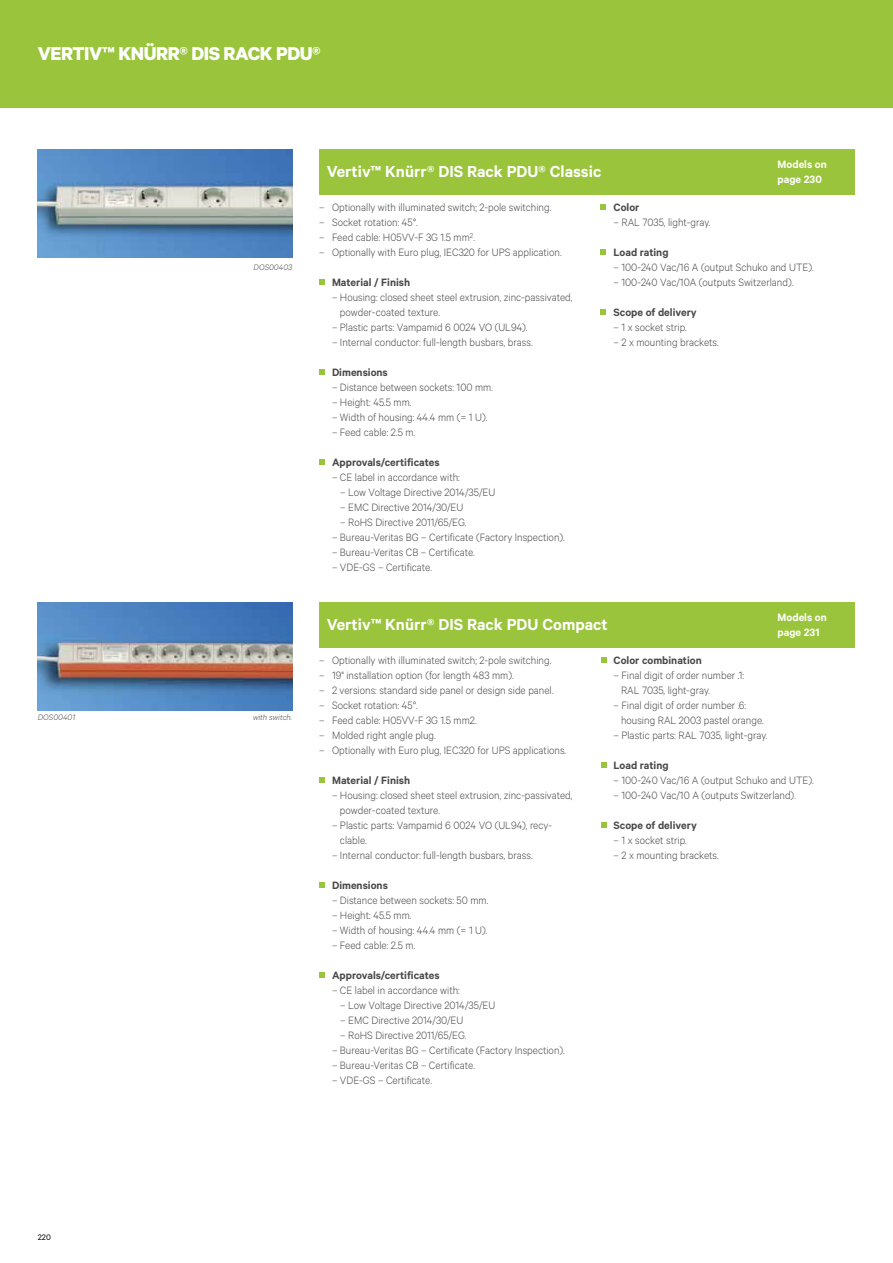
<style>
.page{position:relative;width:893px;height:1263px;background:#fff}
.page>*{position:absolute;margin:0;border:0;box-sizing:border-box;transform-origin:0 0}
.t1{font:700 21px "Calibre";letter-spacing:-.02em;color:#fff}
.t2{font:600 18px "Calibre";color:#fff}
.t3{font:300 12px/15px "Calibre";color:#494948;scale:.95 1}
.t4{font:600 12px "Calibre";color:#494948}
.t5{font:600 12px/15px "Calibre";color:#fff}
.t6{font:italic 300 9px "Calibre";color:#494948}
.t7{font:9px "Calibre";color:#000}
.s1{font-weight:600}
</style>
<div class="page">
<div style="left:0;top:0;width:893px;height:108px;background:#99c43b"></div>
<div style="left:319px;top:149px;width:536px;height:45px;background:#99c43b"></div>
<svg style="left:319px;top:279px;width:6px;height:6px"></svg>
<svg style="left:319px;top:369px;width:6px;height:6px"></svg>
<svg style="left:319px;top:459px;width:6px;height:6px"></svg>
<svg style="left:601px;top:204px;width:5px;height:6px"></svg>
<svg style="left:601px;top:249px;width:5px;height:6px"></svg>
<svg style="left:601px;top:309px;width:5px;height:6px"></svg>
<img style="left:38px;top:149px;width:254px;height:108px">
<img style="left:38px;top:602px;width:254px;height:108px">
<svg style="left:319px;top:777px;width:6px;height:6px"></svg>
<svg style="left:319px;top:882px;width:6px;height:6px"></svg>
<svg style="left:319px;top:972px;width:6px;height:6px"></svg>
<svg style="left:601px;top:657px;width:5px;height:6px"></svg>
<svg style="left:601px;top:762px;width:5px;height:6px"></svg>
<svg style="left:601px;top:822px;width:5px;height:6px"></svg>
<div style="left:319px;top:602px;width:536px;height:45px;background:#99c43b"></div>
<h1 class="t1" style="left:38px;top:41px;width:284px">VERTIV™ KNÜRR<span class="s1">®</span> DIS RACK PDU®</h1>
<p class="t6" style="left:254px;top:262px;width:40px">DOS00403</p>
<h2 class="t2" style="left:327px;top:161px;width:276px">Vertiv™ Knürr® DIS Rack PDU® Classic</h2>
<p class="t3" style="left:319px;top:199px;width:246px">– Optionally with illuminated switch; 2-pole switching.</p>
<p class="t3" style="left:319px;top:214px;width:105px">– Socket rotation: 45°.</p>
<p class="t3" style="left:319px;top:229px;width:165px">– Feed cable: H05VV-F 3G 1.5 mm<sup>2</sup>.</p>
<p class="t3" style="left:319px;top:244px;width:257px">– Optionally with Euro plug, IEC320 for UPS application.</p>
<p class="t4" style="left:332px;top:275px;width:80px">Material / Finish</p>
<p class="t3" style="left:340px;top:289px;width:246px;text-indent:-8px">– Housing: closed sheet steel extrusion, zinc-passivated, powder-coated texture.</p>
<p class="t3" style="left:332px;top:319px;width:207px">– Plastic parts: Vampamid 6 0024 VO (UL94).</p>
<p class="t3" style="left:332px;top:334px;width:213px">– Internal conductor: full-length busbars, brass.</p>
<p class="t4" style="left:332px;top:365px;width:57px">Dimensions</p>
<p class="t3" style="left:332px;top:379px;width:171px">– Distance between sockets: 100 mm.</p>
<p class="t3" style="left:332px;top:394px;width:85px">– Height: 45.5 mm.</p>
<p class="t3" style="left:332px;top:409px;width:165px">– Width of housing: 44.4 mm (= 1 U).</p>
<p class="t3" style="left:332px;top:424px;width:89px">– Feed cable: 2.5 m.</p>
<p class="t4" style="left:332px;top:455px;width:109px">Approvals/certificates</p>
<p class="t3" style="left:332px;top:469px;width:136px">– CE label in accordance with:</p>
<p class="t3" style="left:340px;top:484px;width:165px">– Low Voltage Directive 2014/35/EU</p>
<p class="t3" style="left:340px;top:499px;width:131px">– EMC Directive 2014/30/EU</p>
<p class="t3" style="left:340px;top:514px;width:134px">– RoHS Directive 2011/65/EG.</p>
<p class="t3" style="left:332px;top:529px;width:247px">– Bureau-Veritas BG – Certificate (Factory Inspection).</p>
<p class="t3" style="left:332px;top:544px;width:152px">– Bureau-Veritas CB – Certificate.</p>
<p class="t3" style="left:332px;top:559px;width:107px">– VDE-GS – Certificate.</p>
<p class="t5" style="left:778px;top:156px;width:51px">Models on page 230</p>
<p class="t4" style="left:613px;top:200px;width:27px">Color</p>
<p class="t3" style="left:613px;top:214px;width:104px">– RAL 7035, light-gray.</p>
<p class="t4" style="left:613px;top:245px;width:57px">Load rating</p>
<p class="t3" style="left:613px;top:259px;width:212px">– 100-240 Vac/16 A (output Schuko and UTE).</p>
<p class="t3" style="left:613px;top:274px;width:191px">– 100-240 Vac/10A (outputs Switzerland).</p>
<p class="t4" style="left:613px;top:305px;width:85px">Scope of delivery</p>
<p class="t3" style="left:613px;top:319px;width:79px">– 1 x socket strip.</p>
<p class="t3" style="left:613px;top:334px;width:112px">– 2 x mounting brackets.</p>
<p class="t6" style="left:38px;top:712px;width:39px">DOS00401</p>
<p class="t6" style="left:253px;top:712px;width:41px">with switch.</p>
<h2 class="t2" style="left:327px;top:614px;width:282px">Vertiv™ Knürr® DIS Rack PDU Compact</h2>
<p class="t5" style="left:778px;top:609px;width:51px">Models on page 231</p>
<p class="t3" style="left:319px;top:652px;width:246px">– Optionally with illuminated switch; 2-pole switching.</p>
<p class="t3" style="left:319px;top:667px;width:206px">– 19" installation option (for length 483 mm).</p>
<p class="t3" style="left:319px;top:682px;width:248px">– 2 versions: standard side panel or design side panel.</p>
<p class="t3" style="left:319px;top:697px;width:105px">– Socket rotation: 45°.</p>
<p class="t3" style="left:319px;top:712px;width:167px">– Feed cable: H05VV-F 3G 1.5 mm2.</p>
<p class="t3" style="left:319px;top:727px;width:124px">– Molded right angle plug.</p>
<p class="t3" style="left:319px;top:742px;width:261px">– Optionally with Euro plug, IEC320 for UPS applications.</p>
<p class="t4" style="left:332px;top:773px;width:80px">Material / Finish</p>
<p class="t3" style="left:340px;top:787px;width:246px;text-indent:-8px">– Housing: closed sheet steel extrusion, zinc-passivated, powder-coated texture.</p>
<p class="t3" style="left:340px;top:817px;width:225px;text-indent:-8px">– Plastic parts: Vampamid 6 0024 VO (UL94), recy&shy;clable.</p>
<p class="t3" style="left:332px;top:847px;width:213px">– Internal conductor: full-length busbars, brass.</p>
<p class="t4" style="left:332px;top:878px;width:57px">Dimensions</p>
<p class="t3" style="left:332px;top:892px;width:166px">– Distance between sockets: 50 mm.</p>
<p class="t3" style="left:332px;top:907px;width:85px">– Height: 45.5 mm.</p>
<p class="t3" style="left:332px;top:922px;width:165px">– Width of housing: 44.4 mm (= 1 U).</p>
<p class="t3" style="left:332px;top:937px;width:89px">– Feed cable: 2.5 m.</p>
<p class="t4" style="left:332px;top:968px;width:109px">Approvals/certificates</p>
<p class="t3" style="left:332px;top:982px;width:136px">– CE label in accordance with:</p>
<p class="t3" style="left:340px;top:997px;width:165px">– Low Voltage Directive 2014/35/EU</p>
<p class="t3" style="left:340px;top:1012px;width:131px">– EMC Directive 2014/30/EU</p>
<p class="t3" style="left:340px;top:1027px;width:134px">– RoHS Directive 2011/65/EG.</p>
<p class="t3" style="left:332px;top:1042px;width:247px">– Bureau-Veritas BG – Certificate (Factory Inspection).</p>
<p class="t3" style="left:332px;top:1057px;width:152px">– Bureau-Veritas CB – Certificate.</p>
<p class="t3" style="left:332px;top:1072px;width:107px">– VDE-GS – Certificate.</p>
<p class="t4" style="left:613px;top:653px;width:90px">Color combination</p>
<p class="t3" style="left:621px;top:667px;width:131px;text-indent:-8px">– Final digit of order number .1:<br>RAL 7035, light-gray.</p>
<p class="t3" style="left:621px;top:697px;width:152px;text-indent:-8px">– Final digit of order number .6: housing RAL 2003 pastel orange.</p>
<p class="t3" style="left:613px;top:727px;width:164px">– Plastic parts: RAL 7035, light-gray.</p>
<p class="t4" style="left:613px;top:758px;width:57px">Load rating</p>
<p class="t3" style="left:613px;top:772px;width:212px">– 100-240 Vac/16 A (output Schuko and UTE).</p>
<p class="t3" style="left:613px;top:787px;width:194px">– 100-240 Vac/10 A (outputs Switzerland).</p>
<p class="t4" style="left:613px;top:818px;width:85px">Scope of delivery</p>
<p class="t3" style="left:613px;top:832px;width:79px">– 1 x socket strip.</p>
<p class="t3" style="left:613px;top:847px;width:112px">– 2 x mounting brackets.</p>
<p class="t7" style="left:38px;top:1232px;width:15px">220</p>
</div>
